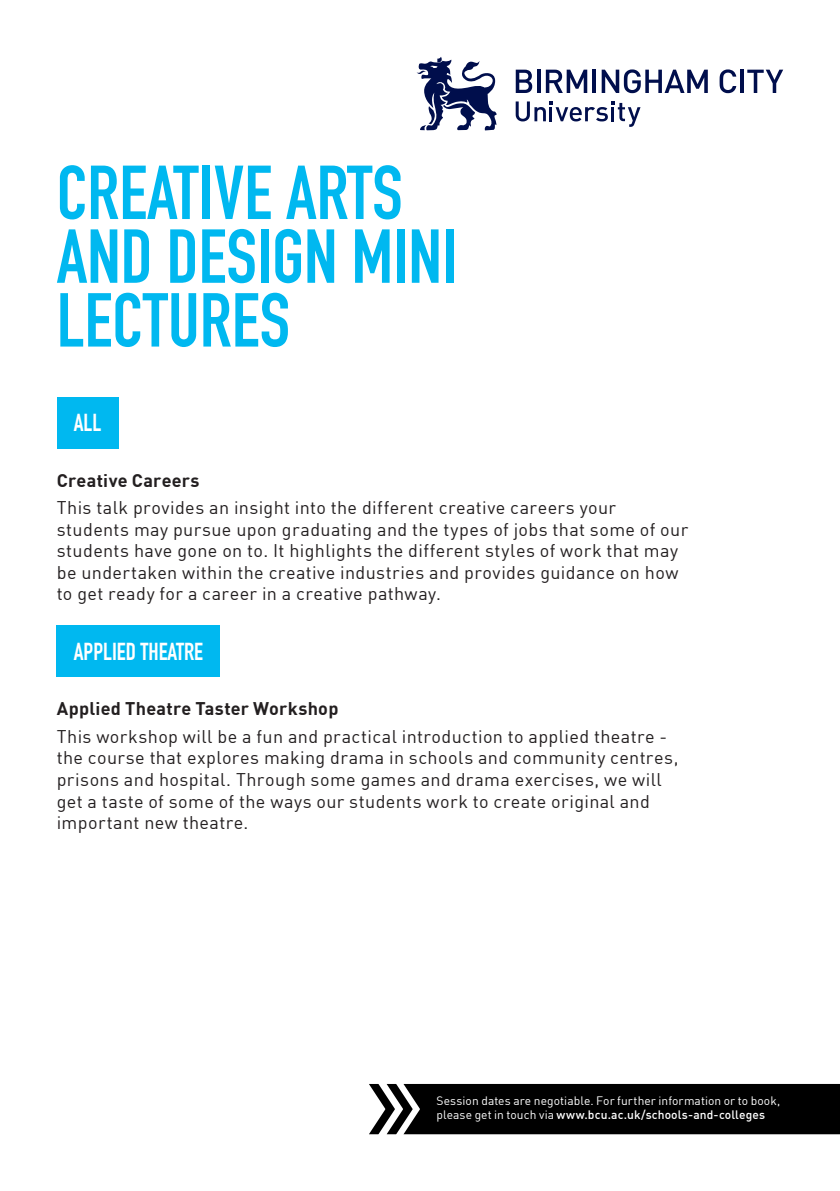
<style>
.page{position:relative;width:840px;height:1191px;background:#fff}
.page>*{position:absolute;margin:0;border:0;box-sizing:border-box;transform-origin:0 0}
.t1{font:700 75px/63.8px "DIN Condensed";color:#00b8f0}
.t2{font:700 24px "DIN Condensed";color:#fff}
.t3{font:18px/21.6px "DIN Offc";letter-spacing:.02em;color:#231f20}
.t4{font:700 18px "DIN Offc";letter-spacing:.015em;color:#231f20}
.t5{font:12px/14.4px "DIN Offc";letter-spacing:.005em;color:#fff}
.s1{font-weight:500}
</style>
<div class="page">
<svg style="left:416px;top:57px;width:80px;height:73px"></svg>
<svg style="left:515px;top:70px;width:17px;height:23px"></svg>
<svg style="left:537px;top:70px;width:3px;height:23px"></svg>
<svg style="left:545px;top:70px;width:42px;height:23px"></svg>
<hr style="left:592px;top:70px;width:4px;height:23px;background:#000e4c">
<svg style="left:601px;top:69px;width:106px;height:24px"></svg>
<svg style="left:719px;top:69px;width:17px;height:24px"></svg>
<hr style="left:740px;top:70px;width:3px;height:23px;background:#000e4c">
<svg style="left:747px;top:70px;width:35px;height:23px"></svg>
<svg style="left:515px;top:101px;width:125px;height:26px"></svg>
<div style="left:57px;top:397px;width:61px;height:51px;background:#00b8f0"></div>
<div style="left:57px;top:625px;width:163px;height:52px;background:#00b8f0"></div>
<div style="left:369px;top:1084px;width:470px;height:50px;background:#000"></div>
<p class="t1" style="left:57px;top:161px;width:401px">CREATIVE ARTS<br>AND DESIGN MINI<br>LECTURES</p>
<p class="t2" style="left:74px;top:408px;width:29px">ALL</p>
<p class="t4" style="left:57px;top:468px;width:144px">Creative Careers</p>
<p class="t3" style="left:57px;top:496px;width:632px">This talk provides an insight into the different creative careers your students may pursue upon graduating and the types of jobs that some of our students have gone on to. It highlights the different styles of work that may be undertaken within the creative industries and provides guidance on how to get ready for a career in a creative pathway.</p>
<p class="t2" style="left:74px;top:637px;width:131px">APPLIED THEATRE</p>
<p class="t4" style="left:57px;top:697px;width:283px">Applied Theatre Taster Workshop</p>
<p class="t3" style="left:57px;top:725px;width:623px">This workshop will be a fun and practical introduction to applied theatre - the course that explores making drama in schools and community centres, prisons and hospital. Through some games and drama exercises, we will get a taste of some of the ways our students work to create original and important new theatre.</p>
<p class="t5" style="left:436px;top:1093px;width:345px">Session dates are negotiable. For further information or to book, please get in touch via <span class="s1">www.bcu.ac.uk/schools-and-colleges</span></p>
</div>
